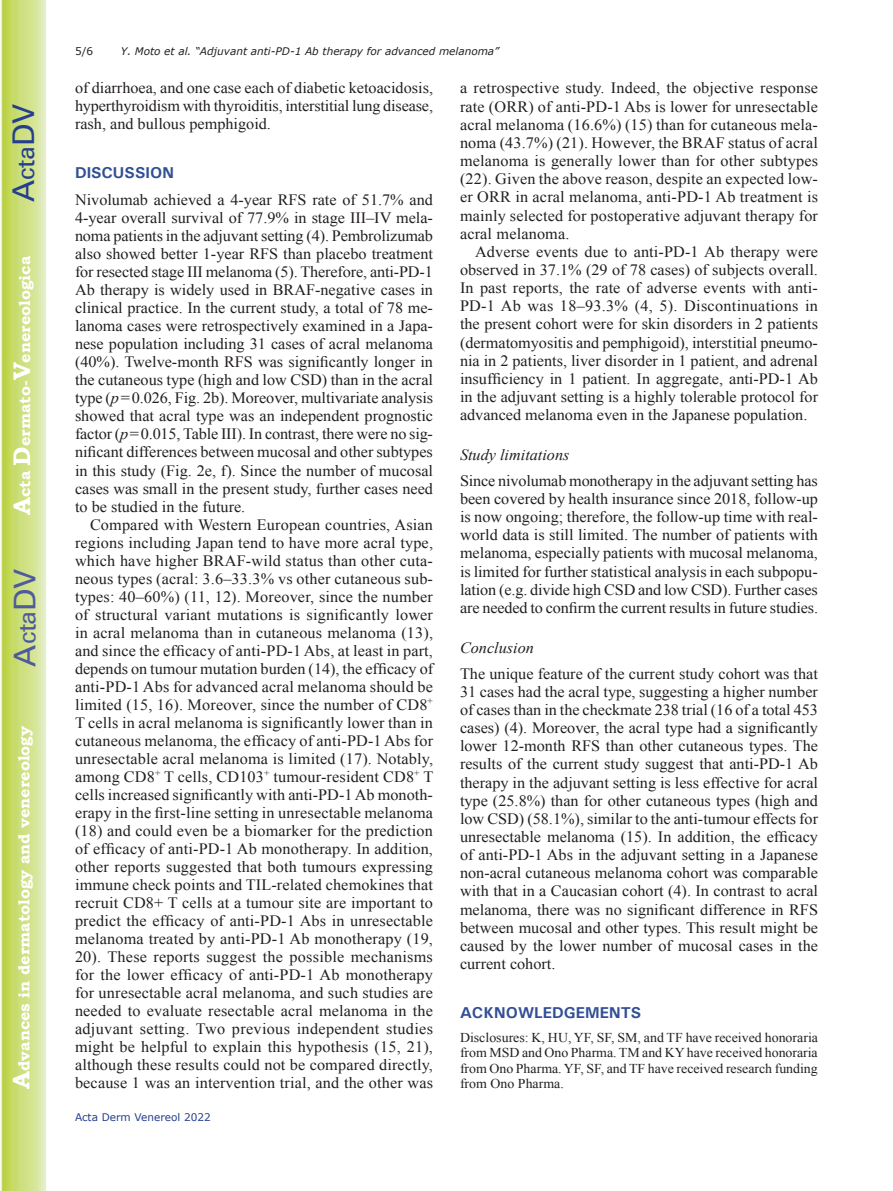
<style>
.page{position:relative;width:893px;height:1191px;background:#fff}
.page>*{position:absolute;margin:0;border:0;box-sizing:border-box;transform-origin:0 0}
.t1{font:30px "Univers";color:#4d5a9e}
.t2{font:30px "Univers";color:#253f8e}
.t3{font:15.75px/18px "Times New Roman";color:#231f20;text-align:justify}
.t4{font:700 15.75px "Bookman Old Style";color:#fff}
.t5{font:700 15.75px "Univers";color:#324f95}
.t6{font:italic 15.75px "Times New Roman";color:#231f20}
.t7{font:13.5px/15.1px "Times New Roman";color:#231f20;text-align:justify}
.t8{font:italic 10.5px "Verdana";color:#231f20}
.t9{font:10.5px "Verdana";color:#253f8e}
.t10{font:10.5px "Verdana";color:#231f20}
.s1{font-size:24px}
.s2{font-style:italic}
</style>
<div class="page">
<svg style="left:1px;top:0;width:45px;height:1191px;background:#cfe084"></svg>
<h1 class="t2" style="left:6px;top:202px;width:100px;rotate:-90deg">A<span class="s1">cta</span>DV</h1>
<p class="t4" style="left:15px;top:515px;width:260px;rotate:-90deg"><span class="s1">A</span>cta <span class="s1">D</span>ermato-<span class="s1">V</span>enereologica</p>
<h1 class="t1" style="left:7px;top:666px;width:100px;rotate:-90deg">A<span class="s1">cta</span>DV</h1>
<p class="t4" style="left:15px;top:1088px;width:364px;rotate:-90deg"><span class="s1">A</span>dvances in dermatology and venereology</p>
<p class="t10" style="left:75px;top:44px;width:20px">5/6</p>
<p class="t8" style="left:121px;top:44px;width:380px">Y. Moto et al. “Adjuvant anti-PD-1 Ab therapy for advanced melanoma”</p>
<p class="t3" style="left:75px;top:79px;width:360px">of diarrhoea, and one case each of diabetic ketoacidosis, hyperthyroidism with thyroiditis, interstitial lung disease, rash, and bullous pemphigoid.</p>
<p class="t5" style="left:75px;top:163px;width:100px">DISCUSSION</p>
<p class="t3" style="left:75px;top:191px;width:360px">Nivolumab achieved a 4-year RFS rate of 51.7% and 4-year overall survival of 77.9% in stage III–IV mela&shy;noma patients in the adjuvant setting (4). Pembrolizumab also showed better 1-year RFS than placebo treatment for resected stage III melanoma (5). Therefore, anti-PD-1<br>Ab therapy is widely used in BRAF-negative cases in clinical practice. In the current study, a total of 78 me&shy;lanoma cases were retrospectively examined in a Japa&shy;nese population including 31 cases of acral melanoma (40%). Twelve-month RFS was significantly longer in the cutaneous type (high and low CSD) than in the acral type (<span class="s2">p</span>=0.026, Fig. 2b). Moreover, multivariate analysis showed that acral type was an independent prognostic factor (<span class="s2">p</span>=0.015, Table III). In contrast, there were no sig&shy;nificant differences between mucosal and other subtypes in this study (Fig. 2e, f). Since the number of mucosal cases was small in the present study, further cases need to be studied in the future.</p>
<p class="t3" style="left:75px;top:515px;width:360px;text-indent:15px">Compared with Western European countries, Asian regions including Japan tend to have more acral type, which have higher BRAF-wild status than other cuta&shy;neous types (acral: 3.6–33.3% vs other cutaneous sub&shy;types: 40–60%) (11, 12). Moreover, since the number of structural variant mutations is significantly lower in acral melanoma than in cutaneous melanoma (13), and since the efficacy of anti-PD-1 Abs, at least in part, depends on tumour mutation burden (14), the efficacy of anti-PD-1 Abs for advanced acral melanoma should be limited (15, 16). Moreover, since the number of CD8<sup>+ </sup>T cells in acral melanoma is significantly lower than in cutaneous melanoma, the efficacy of anti-PD-1 Abs for unresectable acral melanoma is limited (17). Notably, among CD8<sup>+</sup> T cells, CD103<sup>+</sup> tumour-resident CD8<sup>+</sup> T cells increased significantly with anti-PD-1 Ab monoth&shy;erapy in the first-line setting in unresectable melanoma (18) and could even be a biomarker for the prediction of efficacy of anti-PD-1 Ab monotherapy. In addition, other reports suggested that both tumours expressing immune check points and TIL-related chemokines that recruit CD8+ T cells at a tumour site are important to predict the efficacy of anti-PD-1 Abs in unresectable melanoma treated by anti-PD-1 Ab monotherapy (19, 20). These reports suggest the possible mechanisms for the lower efficacy of anti-PD-1 Ab monotherapy for unresectable acral melanoma, and such studies are needed to evaluate resectable acral melanoma in the adjuvant setting. Two previous independent studies might be helpful to explain this hypothesis (15, 21), although these results could not be compared directly, because 1 was an intervention trial, and the other was</p>
<p class="t9" style="left:75px;top:1110px;width:137px">Acta Derm Venereol 2022</p>
<p class="t3" style="left:460px;top:79px;width:360px">a retrospective study. Indeed, the objective response rate (ORR) of anti-PD-1 Abs is lower for unresectable acral melanoma (16.6%) (15) than for cutaneous mela&shy;noma (43.7%) (21). However, the BRAF status of acral melanoma is generally lower than for other subtypes (22). Given the above reason, despite an expected low&shy;er ORR in acral melanoma, anti-PD-1 Ab treatment is mainly selected for postoperative adjuvant therapy for acral melanoma.</p>
<p class="t3" style="left:460px;top:242px;width:360px;text-indent:15px">Adverse events due to anti-PD-1 Ab therapy were observed in 37.1% (29 of 78 cases) of subjects overall.<br>In past reports, the rate of adverse events with anti-PD-1 Ab was 18–93.3% (4, 5). Discontinuations in the present cohort were for skin disorders in 2 patients (dermatomyositis and pemphigoid), interstitial pneumo&shy;nia in 2 patients, liver disorder in 1 patient, and adrenal insufficiency in 1 patient. In aggregate, anti-PD-1 Ab in the adjuvant setting is a highly tolerable protocol for advanced melanoma even in the Japanese population.</p>
<p class="t6" style="left:460px;top:444px;width:111px">Study limitations</p>
<p class="t3" style="left:460px;top:471px;width:360px">Since nivolumab monotherapy in the adjuvant setting has been covered by health insurance since 2018, follow-up is now ongoing; therefore, the follow-up time with real&shy;world data is still limited. The number of patients with melanoma, especially patients with mucosal melanoma, is limited for further statistical analysis in each subpopu&shy;lation (e.g. divide high CSD and low CSD). Further cases are needed to confirm the current results in future studies.</p>
<p class="t6" style="left:460px;top:637px;width:75px">Conclusion</p>
<p class="t3" style="left:460px;top:664px;width:360px">The unique feature of the current study cohort was that 31 cases had the acral type, suggesting a higher number of cases than in the checkmate 238 trial (16 of a total 453 cases) (4). Moreover, the acral type had a significantly lower 12-month RFS than other cutaneous types. The results of the current study suggest that anti-PD-1 Ab therapy in the adjuvant setting is less effective for acral type (25.8%) than for other cutaneous types (high and low CSD) (58.1%), similar to the anti-tumour effects for unresectable melanoma (15). In addition, the efficacy of anti-PD-1 Abs in the adjuvant setting in a Japanese non-acral cutaneous melanoma cohort was comparable with that in a Caucasian cohort (4). In contrast to acral melanoma, there was no significant difference in RFS between mucosal and other types. This result might be caused by the lower number of mucosal cases in the current cohort.</p>
<p class="t5" style="left:460px;top:1002px;width:183px">ACKNOWLEDGEMENTS</p>
<p class="t7" style="left:460px;top:1030px;width:360px">Disclosures: K, HU, YF, SF, SM, and TF have received honoraria from MSD and Ono Pharma. TM and KY have received honoraria from Ono Pharma. YF, SF, and TF have received research funding from Ono Pharma.</p>
</div>
